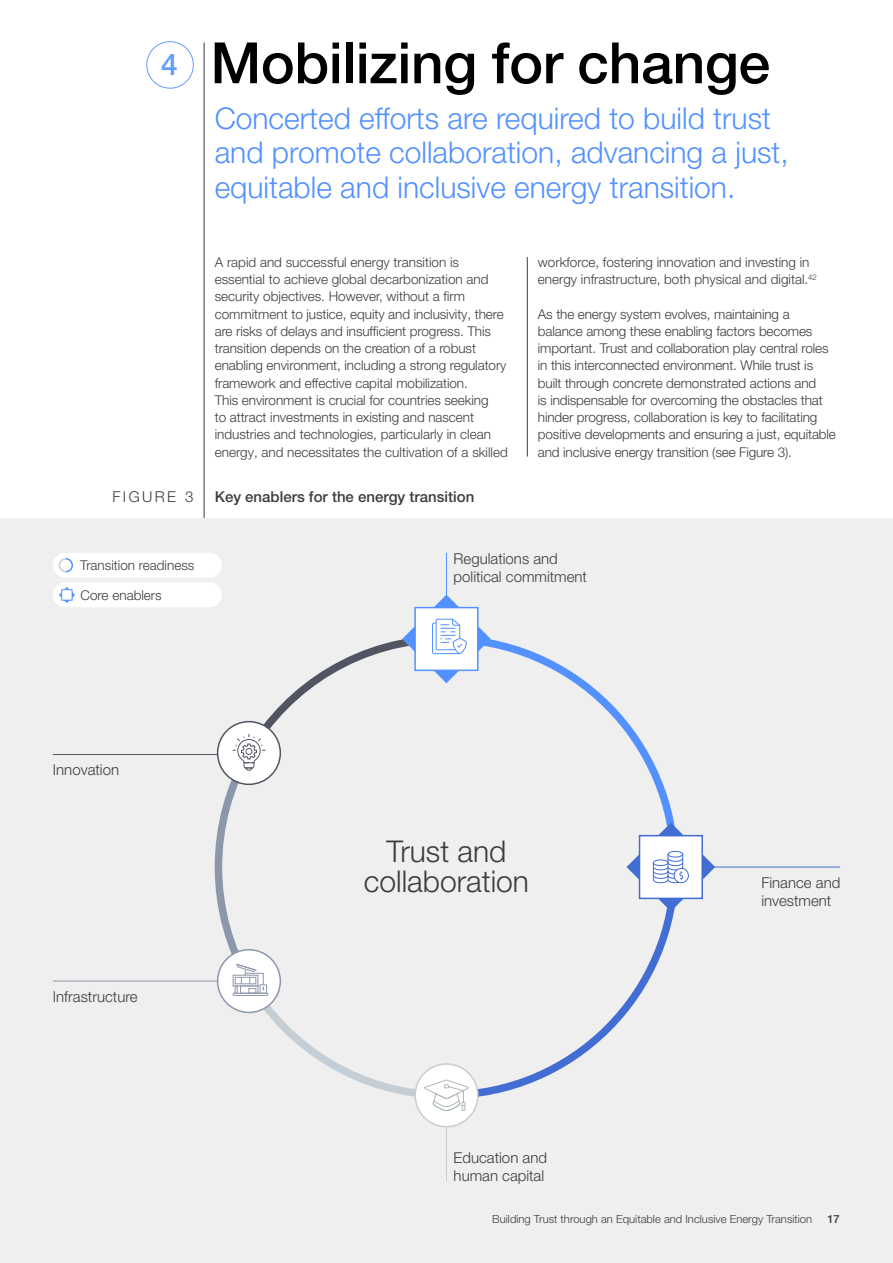
<style>
.page{position:relative;width:893px;height:1263px;background:#fff}
.page>*{position:absolute;margin:0;border:0;box-sizing:border-box;transform-origin:0 0}
.t1{font:500 57px "Helvetica Neue LT Pro";letter-spacing:-.005em;color:#000}
.t2{font:300 30px/34.5px "Helvetica Neue LT Pro";color:#5291ff}
.t3{font:300 30px/30px "Helvetica Neue LT Pro";color:#3d3c3b;text-align:center}
.t4{font:300 15px/18px "Helvetica Neue LT Pro";color:#3d3c3b}
.t5{font:500 15px "Helvetica Neue LT Pro";color:#3c3c3b}
.t6{font:300 15px "Helvetica Neue LT Pro";letter-spacing:.16em;color:#3c3c3b}
.t7{font:300 13.5px/17.2px "Helvetica Neue LT Pro";letter-spacing:-.005em;color:#3c3c3b}
.t8{font:300 13.5px "Helvetica Neue LT Pro";color:#3d3c3b}
.t9{font:300 11.25px "Helvetica Neue LT Pro";color:#3c3c3b}
.t10{font:500 11.25px "Helvetica Neue LT Pro";color:#3c3c3b}
.s1{font-size:30px;color:#639cff}
</style>
<div class="page">
<div style="left:147px;top:41px;width:47px;height:47px;border:1px solid #639cff;border-radius:50%"></div>
<hr style="left:527px;top:257px;width:1px;height:200px;background:#3c3c3b">
<hr style="left:204px;top:42px;width:1px;height:1139px;background:#3c3c3b">
<div style="left:0;top:519px;width:893px;height:744px;background:#efefef"></div>
<hr style="left:446px;top:1127px;width:1px;height:54px;background:#c5ced4">
<hr style="left:53px;top:981px;width:165px;height:1px;background:#8c97ab">
<hr style="left:53px;top:754px;width:165px;height:1px;background:#515561">
<div style="left:53px;top:553px;width:169px;height:25px;background:#fff;border-radius:12px"></div>
<svg style="left:491px;top:911px;width:183px;height:184px"></svg>
<svg style="left:491px;top:639px;width:183px;height:184px"></svg>
<svg style="left:58px;top:558px;width:15px;height:15px"></svg>
<hr style="left:700px;top:867px;width:140px;height:1px;background:#426ed4">
<svg style="left:626px;top:823px;width:89px;height:88px"></svg>
<hr style="left:446px;top:553px;width:1px;height:51px;background:#5291ff">
<div style="left:53px;top:582px;width:169px;height:25px;background:#fff;border-radius:12px"></div>
<svg style="left:59px;top:587px;width:16px;height:16px"></svg>
<div style="left:62px;top:590px;width:10px;height:10px;background:#fff"></div>
<div style="left:61px;top:589px;width:11px;height:11px;border:1px solid #5291ff"></div>
<svg style="left:211px;top:595px;width:280px;height:533px"></svg>
<h1 class="t1" style="left:161px;top:29px;width:610px"><span class="s1">4</span> Mobilizing for change</h1>
<h2 class="t2" style="left:215px;top:100px;width:576px">Concerted efforts are required to build trust and promote collaboration, advancing a just, equitable and inclusive energy transition.</h2>
<p class="t7" style="left:215px;top:253px;width:295px">A rapid and successful energy transition is essential to achieve global decarbonization and security objectives. However, without a firm commitment to justice, equity and inclusivity, there are risks of delays and insufficient progress. This transition depends on the creation of a robust enabling environment, including a strong regulatory framework and effective capital mobilization.<br>This environment is crucial for countries seeking<br>to attract investments in existing and nascent industries and technologies, particularly in clean energy, and necessitates the cultivation of a skilled</p>
<p class="t7" style="left:538px;top:253px;width:281px">workforce, fostering innovation and investing in energy infrastructure, both physical and digital.<sup>42</sup></p>
<p class="t7" style="left:538px;top:305px;width:300px">As the energy system evolves, maintaining a balance among these enabling factors becomes important. Trust and collaboration play central roles in this interconnected environment. While trust is built through concrete demonstrated actions and<br>is indispensable for overcoming the obstacles that hinder progress, collaboration is key to facilitating positive developments and ensuring a just, equitable and inclusive energy transition (see Figure 3).</p>
<p class="t6" style="left:112px;top:487px;width:82px">FIGURE 3</p>
<p class="t5" style="left:215px;top:487px;width:261px">Key enablers for the energy transition</p>
<p class="t8" style="left:80px;top:557px;width:116px">Transition readiness</p>
<p class="t8" style="left:81px;top:587px;width:83px">Core enablers</p>
<p class="t4" style="left:53px;top:761px;width:68px">Innovation</p>
<p class="t4" style="left:53px;top:987px;width:86px">Infrastructure</p>
<p class="t4" style="left:454px;top:549px;width:135px">Regulations and political commitment</p>
<h2 class="t3" style="left:364px;top:835px;width:167px">Trust and collaboration</h2>
<p class="t4" style="left:454px;top:1148px;width:95px">Education and human capital</p>
<p class="t4" style="left:761px;top:873px;width:80px">Finance and investment</p>
<p class="t9" style="left:492px;top:1212px;width:321px">Building Trust through an Equitable and Inclusive Energy Transition</p>
<p class="t10" style="left:827px;top:1212px;width:14px">17</p>
</div>
